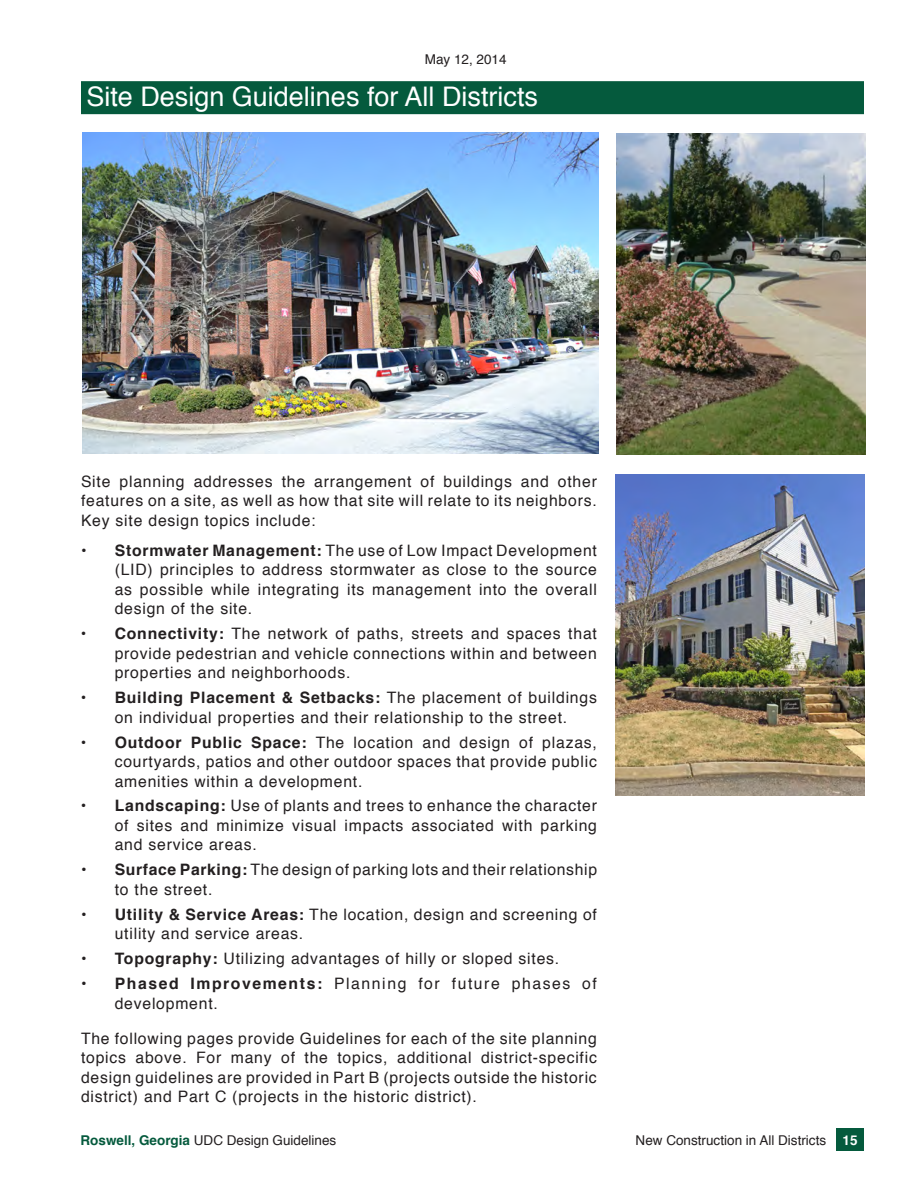
<style>
.page{position:relative;width:918px;height:1188px;background:#fff}
.page>*{position:absolute;margin:0;border:0;box-sizing:border-box;transform-origin:0 0}
.Header_1{font:27px "Helvetica";color:#fff}
.Body_Text{font:15.75px/19.5px "Helvetica";letter-spacing:.05em;color:#231f20;text-align:justify}
.Body_Text-2{font:15.75px/19.5px "Helvetica";letter-spacing:.1em;color:#231f20}
.t1{font:13.5px "Helvetica";color:#231f20}
.t2{font:700 13.5px "Helvetica";color:#fff}
.s1{font-weight:700}
.s2{font-weight:700;color:#055a3d}
</style>
<div class="page">
<div style="left:836px;top:1128px;width:28px;height:23px;background:#055a3d"></div>
<img style="left:616px;top:133px;width:249px;height:322px">
<div style="left:81px;top:81px;width:783px;height:33px;background:#055a3d"></div>
<img style="left:615px;top:475px;width:249px;height:321px">
<img style="left:82px;top:132px;width:516px;height:322px">
<p class="t1" style="left:425px;top:49px;width:83px">May 12, 2014</p>
<p class="Header_1" style="left:86px;top:76px;width:453px">Site Design Guidelines for All Districts</p>
<p class="Body_Text" style="left:81px;top:472px;width:517px">Site planning addresses the arrangement of buildings and other features on a site, as well as how that site will relate to its neighbors.<br>Key site design topics include:</p>
<p class="Body_Text" style="left:115px;top:541px;width:484px;text-indent:-34px">• <span class="s1">Stormwater Management:</span> The use of Low Impact Development (LID) principles to address stormwater as close to the source as possible while integrating its management into the overall design of the site.</p>
<p class="Body_Text" style="left:115px;top:624px;width:484px;text-indent:-34px">• <span class="s1">Connectivity:</span> The network of paths, streets and spaces that provide pedestrian and vehicle connections within and between properties and neighborhoods.</p>
<p class="Body_Text" style="left:81px;top:688px;width:517px;text-align:center">• <span class="s1">Building Placement &amp; Setbacks:</span> The placement of buildings on individual properties and their relationship to the street.</p>
<p class="Body_Text" style="left:115px;top:733px;width:484px;text-indent:-34px">• <span class="s1">Outdoor Public Space:</span> The location and design of plazas, courtyards, patios and other outdoor spaces that provide public amenities within a development.</p>
<p class="Body_Text" style="left:115px;top:797px;width:484px;text-indent:-34px">• <span class="s1">Landscaping:</span> Use of plants and trees to enhance the character of sites and minimize visual impacts associated with parking and service areas.</p>
<p class="Body_Text" style="left:115px;top:861px;width:484px;text-indent:-34px">• <span class="s1">Surface Parking:</span> The design of parking lots and their relationship to the street.</p>
<p class="Body_Text" style="left:115px;top:905px;width:484px;text-indent:-34px">• <span class="s1">Utility &amp; Service Areas:</span> The location, design and screening of utility and service areas.</p>
<p class="Body_Text" style="left:81px;top:949px;width:480px">• <span class="s1">Topography:</span> Utilizing advantages of hilly or sloped sites.</p>
<p class="Body_Text-2" style="left:115px;top:974px;width:484px;text-indent:-34px">• <span class="s1">Phased Improvements:</span> Planning for future phases of development.</p>
<p class="Body_Text" style="left:81px;top:1029px;width:517px">The following pages provide Guidelines for each of the site planning topics above. For many of the topics, additional district-specific design guidelines are provided in Part B (projects outside the historic district) and Part C (projects in the historic district).</p>
<p class="t1" style="left:81px;top:1130px;width:257px"><span class="s2">Roswell, Georgia</span> UDC Design Guidelines</p>
<p class="t1" style="left:636px;top:1130px;width:192px">New Construction in All Districts</p>
<p class="t2" style="left:843px;top:1129px;width:17px">15</p>
</div>
